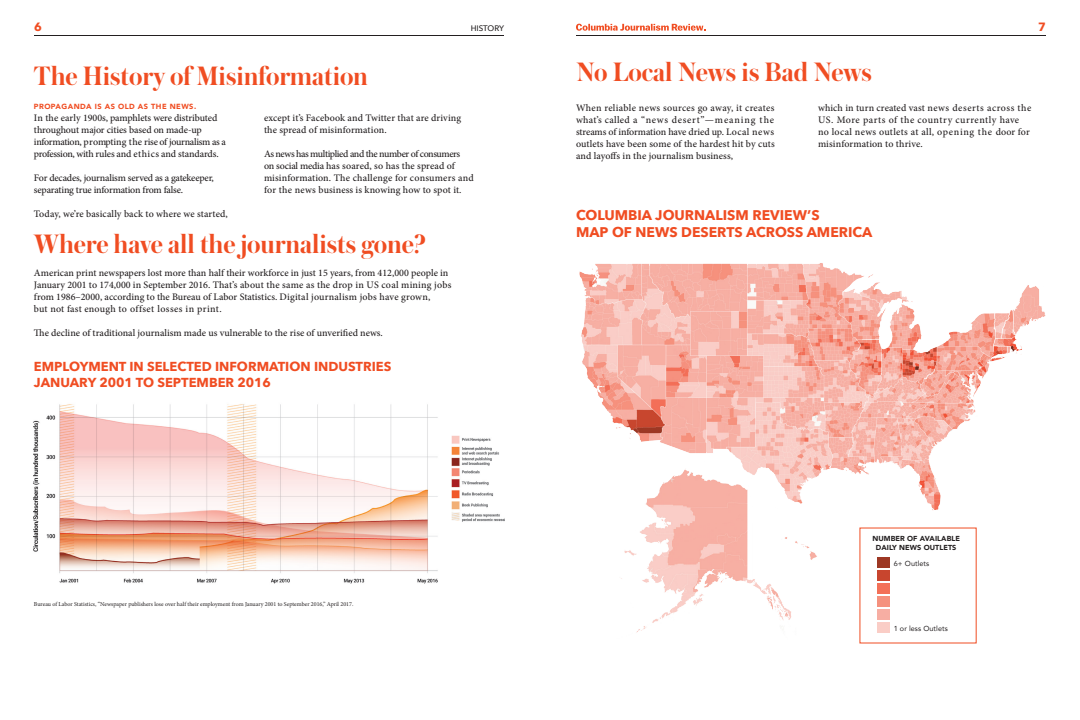
<style>
.page{position:relative;width:1080px;height:720px;background:#fff}
.page>*{position:absolute;margin:0;border:0;box-sizing:border-box;transform-origin:0 0}
.t1{font:600 28px "Austin";color:#f04d22}
.t2{font:700 14px/16.8px "Avenir Next";color:#f04d22}
.t3{font:700 13px/15.6px "Avenir Next";color:#f04d22}
.t4{font:700 12px "Avenir Next";color:#f04d22}
.t5{font:500 10px/12px "Minion Pro";color:#231f20}
.t6{font:500 10px/12px "Minion Pro";letter-spacing:.03em;color:#231f20}
.t7{font:500 10px/12px "Minion Pro";letter-spacing:-.02em;color:#231f20}
.t8{font:500 8px "Avenir Next";letter-spacing:-.005em;color:#231f20}
.t9{font:900 7.4px "Avenir";letter-spacing:.06em;color:#f04d22}
.t10{font:900 7.3px "Avenir";letter-spacing:.01em;color:#231f20}
.t11{font:7.3px "Avenir";letter-spacing:.01em;color:#231f20}
.t12{font:6px "Minion Pro";color:#231f20}
</style>
<div class="page">
<hr style="left:34px;top:35px;width:470px;height:1px;background:#231f20">
<hr style="left:576px;top:35px;width:470px;height:1px;background:#231f20">
<svg style="left:576px;top:24px;width:130px;height:7px"></svg>
<img style="left:33px;top:404px;width:472px;height:180px">
<img style="left:579px;top:263px;width:467px;height:380px">
<div style="left:877px;top:622px;width:13px;height:11px;background:#facdc6"></div>
<div style="left:877px;top:609px;width:13px;height:11px;background:#f7aea3"></div>
<div style="left:877px;top:596px;width:13px;height:11px;background:#f5917e"></div>
<div style="left:877px;top:583px;width:13px;height:11px;background:#f37058"></div>
<div style="left:877px;top:570px;width:13px;height:11px;background:#c8452e"></div>
<div style="left:877px;top:557px;width:13px;height:11px;background:#9d3824"></div>
<p class="t4" style="left:34px;top:16px;width:9px">6</p>
<p class="t8" style="left:471px;top:21px;width:35px">HISTORY</p>
<p class="t4" style="left:1038px;top:16px;width:9px">7</p>
<p class="t1" style="left:34px;top:57px;width:336px">The History of Misinformation</p>
<p class="t9" style="left:34px;top:100px;width:164px">PROPAGANDA IS AS OLD AS THE NEWS.</p>
<p class="t5" style="left:34px;top:112px;width:193px">In the early 1900s, pamphlets were distributed throughout major cities based on made-up information, prompting the rise of journalism as a profession, with rules and ethics and standards.</p>
<p class="t7" style="left:34px;top:172px;width:181px">For decades, journalism served as a gatekeeper, separating true information from false.</p>
<p class="t5" style="left:34px;top:208px;width:195px">Today, we’re basically back to where we started,</p>
<p class="t5" style="left:264px;top:111px;width:199px">except it’s Facebook and Twitter that are driving the spread of misinformation.</p>
<p class="t5" style="left:264px;top:147px;width:211px">As news has multiplied and the number of consumers<br>on social media has soared, so has the spread of misinformation. The challenge for consumers and for the news business is knowing how to spot it.</p>
<p class="t1" style="left:34px;top:224px;width:393px">Where have all the journalists gone?</p>
<p class="t5" style="left:34px;top:267px;width:419px">American print newspapers lost more than half their workforce in just 15 years, from 412,000 people in January 2001 to 174,000 in September 2016. That’s about the same as the drop in US coal mining jobs from 1986–2000, according to the Bureau of Labor Statistics. Digital journalism jobs have grown,<br>but not fast enough to offset losses in print.</p>
<p class="t5" style="left:34px;top:327px;width:351px">The decline of traditional journalism made us vulnerable to the rise of unverified news.</p>
<p class="t3" style="left:34px;top:358px;width:359px">EMPLOYMENT IN SELECTED INFORMATION INDUSTRIES<br>JANUARY 2001 TO SEPTEMBER 2016</p>
<p class="t12" style="left:34px;top:600px;width:321px">Bureau of Labor Statistics, “Newspaper publishers lose over half their employment from January 2001 to September 2016,” April 2017.</p>
<p class="t1" style="left:576px;top:52px;width:298px">No Local News is Bad News</p>
<p class="t5" style="left:576px;top:102px;width:200px;text-align:justify">When reliable news sources go away, it creates what’s called a “news desert”—meaning the streams of information have dried up. Local news outlets have been some of the hardest hit by cuts and layoffs in the journalism business,</p>
<p class="t6" style="left:818px;top:102px;width:215px">which in turn created vast news deserts across the US. More parts of the country currently have no local news outlets at all, opening the door for misinformation to thrive.</p>
<p class="t2" style="left:576px;top:206px;width:298px">COLUMBIA JOURNALISM REVIEW’S<br>MAP OF NEWS DESERTS ACROSS AMERICA</p>
<p class="t10" style="left:872px;top:532px;width:89px">NUMBER OF AVAILABLE</p>
<p class="t10" style="left:876px;top:541px;width:82px">DAILY NEWS OUTLETS</p>
<p class="t11" style="left:894px;top:558px;width:37px">6+ Outlets</p>
<p class="t11" style="left:894px;top:622px;width:56px">1 or less Outlets</p>
</div>
